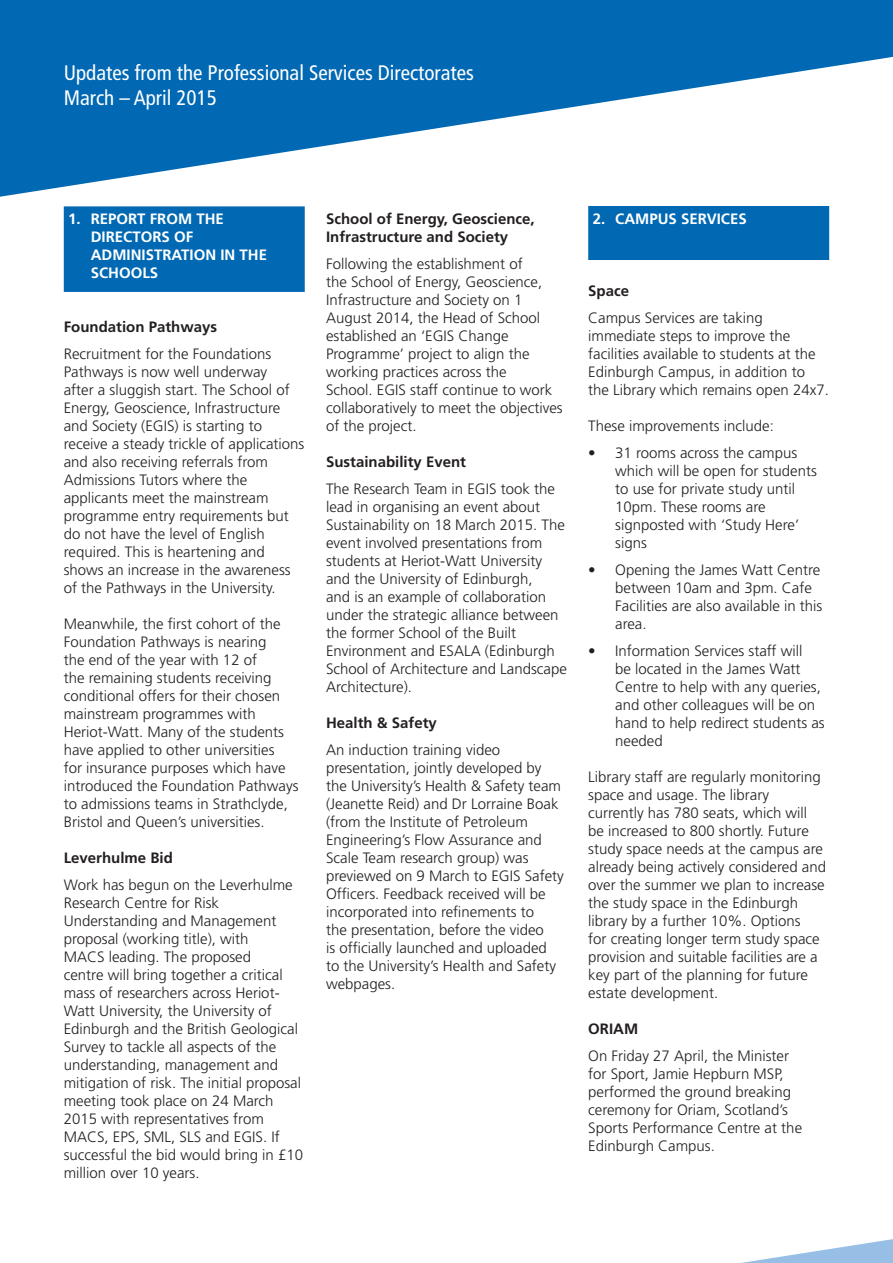
<style>
.page{position:relative;width:893px;height:1263px;background:#fff}
.page>*{position:absolute;margin:0;border:0;box-sizing:border-box;transform-origin:0 0}
.t1{font:condensed 21px/25.2px "Frutiger";color:#fff}
.t2{font:300 15px/18px "Frutiger";color:#231f20}
.t3{font:700 15px/18px "Frutiger";color:#231f20}
.t4{font:700 15px/18px "Frutiger";color:#fff}
</style>
<div class="page">
<svg style="left:0;top:0;width:893px;height:233px;fill:#0168b3"></svg>
<svg style="left:741px;top:1239px;width:152px;height:24px"></svg>
<div style="left:64px;top:206px;width:241px;height:86px;background:#0168b3"></div>
<div style="left:588px;top:206px;width:241px;height:54px;background:#0168b3"></div>
<h1 class="t1" style="left:64px;top:60px;width:412px">Updates from the Professional Services Directorates<br>March – April 2015</h1>
<p class="t4" style="left:91px;top:210px;width:178px;text-indent:-22px">1. REPORT FROM THE<br>DIRECTORS OF<br>ADMINISTRATION IN THE<br>SCHOOLS</p>
<p class="t3" style="left:64px;top:318px;width:155px">Foundation Pathways</p>
<p class="t2" style="left:64px;top:345px;width:242px">Recruitment for the Foundations Pathways is now well underway<br>after a sluggish start. The School of Energy, Geoscience, Infrastructure and Society (EGIS) is starting to receive a steady trickle of applications and also receiving referrals from Admissions Tutors where the applicants meet the mainstream programme entry requirements but do not have the level of English required. This is heartening and shows an increase in the awareness of the Pathways in the University.</p>
<p class="t2" style="left:64px;top:615px;width:236px">Meanwhile, the first cohort of the Foundation Pathways is nearing<br>the end of the year with 12 of<br>the remaining students receiving conditional offers for their chosen mainstream programmes with Heriot-Watt. Many of the students have applied to other universities<br>for insurance purposes which have introduced the Foundation Pathways to admissions teams in Strathclyde, Bristol and Queen’s universities.</p>
<p class="t3" style="left:64px;top:849px;width:111px">Leverhulme Bid</p>
<p class="t2" style="left:64px;top:876px;width:241px">Work has begun on the Leverhulme<br>Research Centre for Risk<br>Understanding and Management proposal (working title), with<br>MACS leading. The proposed<br>centre will bring together a critical mass of researchers across Heriot-<br>Watt University, the University of<br>Edinburgh and the British Geological<br>Survey to tackle all aspects of the understanding, management and mitigation of risk. The initial proposal meeting took place on 24 March<br>2015 with representatives from<br>MACS, EPS, SML, SLS and EGIS. If successful the bid would bring in £10 million over 10 years.</p>
<p class="t3" style="left:326px;top:210px;width:210px">School of Energy, Geoscience,<br>Infrastructure and Society</p>
<p class="t2" style="left:326px;top:255px;width:238px">Following the establishment of<br>the School of Energy, Geoscience,<br>Infrastructure and Society on 1<br>August 2014, the Head of School established an ‘EGIS Change<br>Programme’ project to align the working practices across the<br>School. EGIS staff continue to work collaboratively to meet the objectives of the project.</p>
<p class="t3" style="left:326px;top:453px;width:142px">Sustainability Event</p>
<p class="t2" style="left:326px;top:480px;width:242px">The Research Team in EGIS took the lead in organising an event about Sustainability on 18 March 2015. The event involved presentations from students at Heriot-Watt University and the University of Edinburgh,<br>and is an example of collaboration under the strategic alliance between the former School of the Built Environment and ESALA (Edinburgh School of Architecture and Landscape Architecture).</p>
<p class="t3" style="left:326px;top:714px;width:112px">Health &amp; Safety</p>
<p class="t2" style="left:326px;top:741px;width:239px">An induction training video presentation, jointly developed by the University’s Health &amp; Safety team (Jeanette Reid) and Dr Lorraine Boak (from the Institute of Petroleum Engineering’s Flow Assurance and Scale Team research group) was previewed on 9 March to EGIS Safety Officers. Feedback received will be incorporated into refinements to<br>the presentation, before the video<br>is officially launched and uploaded to the University’s Health and Safety webpages.</p>
<p class="t4" style="left:593px;top:210px;width:155px">2. CAMPUS SERVICES</p>
<p class="t3" style="left:588px;top:282px;width:42px">Space</p>
<p class="t2" style="left:588px;top:309px;width:242px">Campus Services are taking immediate steps to improve the facilities available to students at the Edinburgh Campus, in addition to the Library which remains open 24x7.</p>
<p class="t2" style="left:588px;top:417px;width:187px">These improvements include:</p>
<p class="t2" style="left:615px;top:444px;width:203px;text-indent:-27px">• 31 rooms across the campus which will be open for students to use for private study until<br>10pm. These rooms are signposted with ‘Study Here’ signs</p>
<p class="t2" style="left:615px;top:561px;width:209px;text-indent:-27px">• Opening the James Watt Centre between 10am and 3pm. Cafe<br>Facilities are also available in this area.</p>
<p class="t2" style="left:615px;top:642px;width:211px;text-indent:-27px">• Information Services staff will<br>be located in the James Watt<br>Centre to help with any queries, and other colleagues will be on hand to help redirect students as needed</p>
<p class="t2" style="left:588px;top:768px;width:239px">Library staff are regularly monitoring space and usage. The library currently has 780 seats, which will be increased to 800 shortly. Future study space needs at the campus are already being actively considered and over the summer we plan to increase the study space in the Edinburgh library by a further 10%. Options<br>for creating longer term study space provision and suitable facilities are a key part of the planning for future estate development.</p>
<p class="t3" style="left:588px;top:1020px;width:51px">ORIAM</p>
<p class="t2" style="left:588px;top:1047px;width:215px">On Friday 27 April, the Minister for Sport, Jamie Hepburn MSP, performed the ground breaking ceremony for Oriam, Scotland’s<br>Sports Performance Centre at the<br>Edinburgh Campus.</p>
</div>
